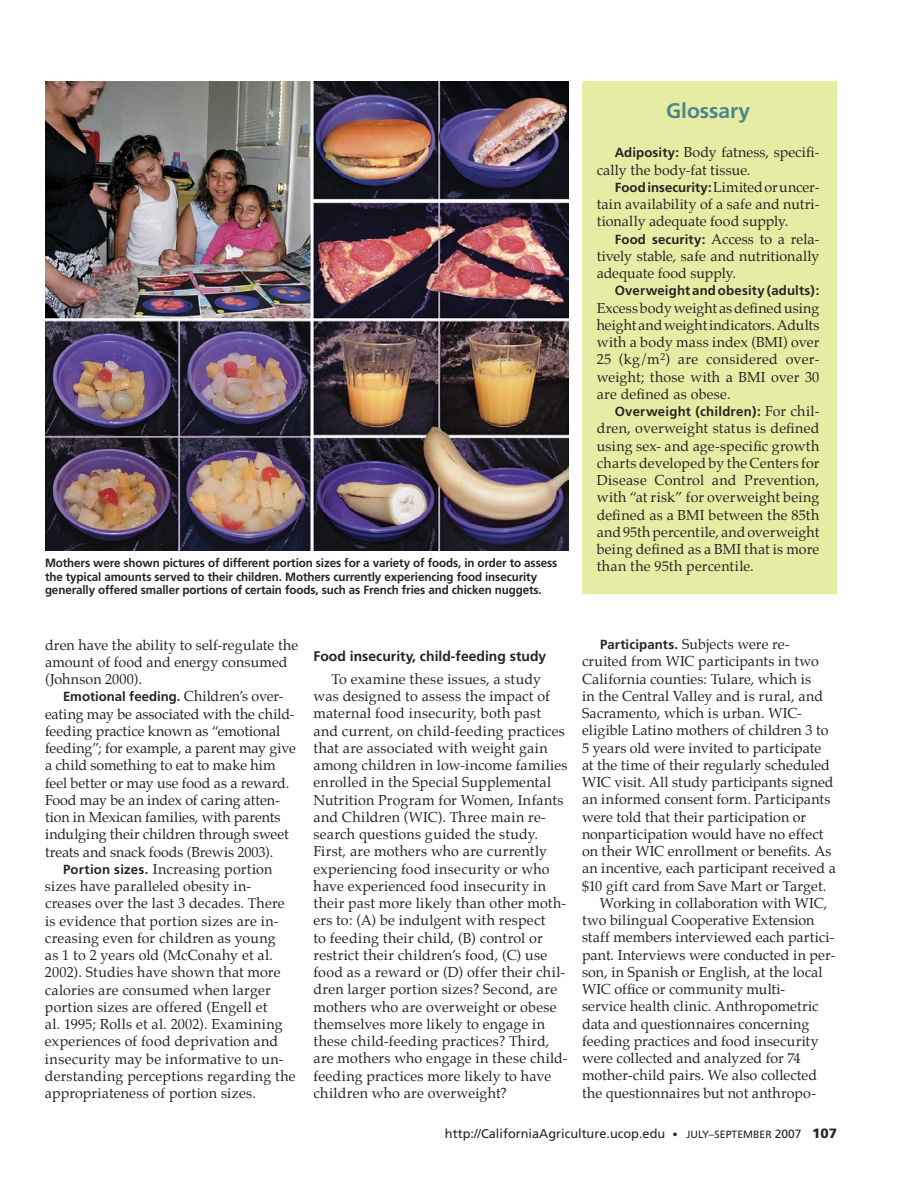
<style>
.page{position:relative;width:918px;height:1188px;background:#fff}
.page>*{position:absolute;margin:0;border:0;box-sizing:border-box;transform-origin:0 0}
.t1{font:700 21px "Frutiger";color:#4a868c}
.t2{font:14.25px/17.2px "Palatino";letter-spacing:.01em;color:#262424}
.t3{font:14.25px "Palatino";letter-spacing:-.01em;color:#262424}
.t4{font:700 13.95px "Frutiger";color:#262424}
.t5{font:700 13.2px "Frutiger";letter-spacing:.01em;color:#262424}
.t6{font:12.75px "Frutiger";color:#262424}
.t7{font:700 12px/13.5px "Frutiger";letter-spacing:-.01em;color:#262424}
.s1{font-family:"Frutiger";font-weight:700;font-size:13.2px}
.s2{font-family:"Palatino";font-weight:400;font-size:14.25px}
.s3{font-size:10.5px}
.s4{font-size:12px}
.s5{font-weight:900;font-size:13.5px}
</style>
<div class="page">
<div style="left:582px;top:82px;width:255px;height:512px;background:#e7eca4"></div>
<img style="left:45px;top:81px;width:523px;height:469px">
<p class="t7" style="left:45px;top:556px;width:514px">Mothers were shown pictures of different portion sizes for a variety of foods, in order to assess the typical amounts served to their children. Mothers currently experiencing food insecurity generally offered smaller portions of certain foods, such as French fries and chicken nuggets.</p>
<h1 class="t1" style="left:666px;top:98px;width:85px">Glossary</h1>
<p class="t2" style="left:597px;top:145px;width:224px;text-indent:18px"><span class="s1">Adiposity:</span> Body fatness, specifi&shy;cally the body-fat tissue.</p>
<p class="t5" style="left:615px;top:180px;width:206px">Food insecurity:<span class="s2">Limited or uncer-</span></p>
<p class="t2" style="left:597px;top:197px;width:224px">tain availability of a safe and nutri&shy;tionally adequate food supply.</p>
<p class="t2" style="left:597px;top:231px;width:224px;text-align:justify;text-indent:18px"><span class="s1">Food security:</span> Access to a rela&shy;tively stable, safe and nutritionally adequate food supply.</p>
<p class="t5" style="left:615px;top:283px;width:206px">Overweight and obesity (adults):</p>
<p class="t2" style="left:597px;top:300px;width:224px;text-align:justify">Excess body weight as defined using height and weight indicators. Adults with a body mass index (BMI) over 25 (kg/m<sup>2</sup>) are considered over&shy;weight; those with a BMI over 30 are defined as obese.</p>
<p class="t5" style="left:615px;top:404px;width:206px">Overweight (children): <span class="s2">For chil-</span></p>
<p class="t2" style="left:597px;top:421px;width:224px;text-align:justify">dren, overweight status is defined using sex- and age-specific growth charts developed by the Centers for Disease Control and Prevention, with “at risk” for overweight being defined as a BMI between the 85th and 95th percentile, and overweight being defined as a BMI that is more than the 95th percentile.</p>
<p class="t2" style="left:45px;top:637px;width:255px">dren have the ability to self-regulate the amount of food and energy consumed (Johnson 2000).</p>
<p class="t5" style="left:63px;top:689px;width:222px">Emotional feeding. <span class="s2">Children’s over-</span></p>
<p class="t2" style="left:45px;top:706px;width:251px">eating may be associated with the child-</p>
<p class="t2" style="left:45px;top:724px;width:237px">feeding practice known as “emotional</p>
<p class="t3" style="left:45px;top:739px;width:252px">feeding”; for example, a parent may give</p>
<p class="t2" style="left:45px;top:758px;width:232px">a child something to eat to make him</p>
<p class="t2" style="left:45px;top:775px;width:246px">feel better or may use food as a reward.</p>
<p class="t2" style="left:45px;top:793px;width:236px">Food may be an index of caring atten-</p>
<p class="t2" style="left:45px;top:810px;width:237px">tion in Mexican families, with parents</p>
<p class="t2" style="left:45px;top:827px;width:245px">indulging their children through sweet</p>
<p class="t2" style="left:45px;top:844px;width:230px">treats and snack foods (Brewis 2003).</p>
<p class="t2" style="left:63px;top:862px;width:211px"><span class="s1">Portion sizes.</span> Increasing portion</p>
<p class="t2" style="left:45px;top:879px;width:208px">sizes have paralleled obesity in-</p>
<p class="t2" style="left:45px;top:896px;width:241px">creases over the last 3 decades. There</p>
<p class="t2" style="left:45px;top:913px;width:235px">is evidence that portion sizes are in-</p>
<p class="t2" style="left:45px;top:931px;width:232px">creasing even for children as young</p>
<p class="t2" style="left:45px;top:948px;width:229px">as 1 to 2 years old (McConahy et al.</p>
<p class="t2" style="left:45px;top:965px;width:237px">2002). Studies have shown that more</p>
<p class="t2" style="left:45px;top:982px;width:227px">calories are consumed when larger</p>
<p class="t2" style="left:45px;top:1000px;width:224px">portion sizes are offered (Engell et</p>
<p class="t2" style="left:45px;top:1017px;width:239px">al. 1995; Rolls et al. 2002). Examining</p>
<p class="t2" style="left:45px;top:1034px;width:235px">experiences of food deprivation and</p>
<p class="t2" style="left:45px;top:1051px;width:240px">insecurity may be informative to un-</p>
<p class="t2" style="left:45px;top:1069px;width:252px">derstanding perceptions regarding the</p>
<p class="t2" style="left:45px;top:1086px;width:212px">appropriateness of portion sizes.</p>
<p class="t4" style="left:314px;top:648px;width:234px">Food insecurity, child-feeding study</p>
<p class="t2" style="left:314px;top:671px;width:256px;text-indent:18px">To examine these issues, a study was designed to assess the impact of maternal food insecurity, both past and current, on child-feeding practices that are associated with weight gain among children in low-income families enrolled in the Special Supplemental Nutrition Program for Women, Infants and Children (WIC). Three main re&shy;search questions guided the study.<br>First, are mothers who are currently experiencing food insecurity or who have experienced food insecurity in their past more likely than other moth&shy;ers to: (A) be indulgent with respect<br>to feeding their child, (B) control or restrict their children’s food, (C) use food as a reward or (D) offer their chil&shy;dren larger portion sizes? Second, are mothers who are overweight or obese themselves more likely to engage in these child-feeding practices? Third, are mothers who engage in these child&shy;feeding practices more likely to have children who are overweight?</p>
<p class="t2" style="left:600px;top:637px;width:191px"><span class="s1">Participants.</span> Subjects were re-</p>
<p class="t2" style="left:582px;top:654px;width:238px">cruited from WIC participants in two</p>
<p class="t2" style="left:582px;top:671px;width:231px">California counties: Tulare, which is</p>
<p class="t2" style="left:582px;top:689px;width:243px">in the Central Valley and is rural, and</p>
<p class="t2" style="left:582px;top:706px;width:221px">Sacramento, which is urban. WIC-</p>
<p class="t2" style="left:582px;top:723px;width:248px">eligible Latino mothers of children 3 to</p>
<p class="t2" style="left:582px;top:740px;width:241px">5 years old were invited to participate</p>
<p class="t2" style="left:582px;top:758px;width:250px">at the time of their regularly scheduled</p>
<p class="t2" style="left:582px;top:775px;width:253px">WIC visit. All study participants signed</p>
<p class="t2" style="left:582px;top:792px;width:250px">an informed consent form. Participants</p>
<p class="t2" style="left:582px;top:809px;width:226px">were told that their participation or</p>
<p class="t2" style="left:582px;top:827px;width:243px">nonparticipation would have no effect</p>
<p class="t2" style="left:582px;top:844px;width:251px">on their WIC enrollment or benefits. As</p>
<p class="t2" style="left:582px;top:861px;width:255px">an incentive, each participant received a</p>
<p class="t2" style="left:582px;top:878px;width:246px">$10 gift card from Save Mart or Target.</p>
<p class="t2" style="left:600px;top:896px;width:229px">Working in collaboration with WIC,</p>
<p class="t2" style="left:582px;top:913px;width:234px">two bilingual Cooperative Extension</p>
<p class="t2" style="left:582px;top:930px;width:254px">staff members interviewed each partici-</p>
<p class="t2" style="left:582px;top:947px;width:255px">pant. Interviews were conducted in per-</p>
<p class="t2" style="left:582px;top:965px;width:242px">son, in Spanish or English, at the local</p>
<p class="t2" style="left:582px;top:982px;width:205px">WIC office or community multi-</p>
<p class="t2" style="left:582px;top:999px;width:238px">service health clinic. Anthropometric</p>
<p class="t2" style="left:582px;top:1016px;width:229px">data and questionnaires concerning</p>
<p class="t2" style="left:582px;top:1034px;width:238px">feeding practices and food insecurity</p>
<p class="t2" style="left:582px;top:1051px;width:220px">were collected and analyzed for 74</p>
<p class="t2" style="left:582px;top:1068px;width:237px">mother-child pairs. We also collected</p>
<p class="t2" style="left:582px;top:1085px;width:236px">the questionnaires but not anthropo-</p>
<p class="t6" style="left:445px;top:1126px;width:394px">http://CaliforniaAgriculture.ucop.edu <span class="s3">• JULY–SEPTEMBER</span> <span class="s4">2007</span> <span class="s5">107</span></p>
</div>
